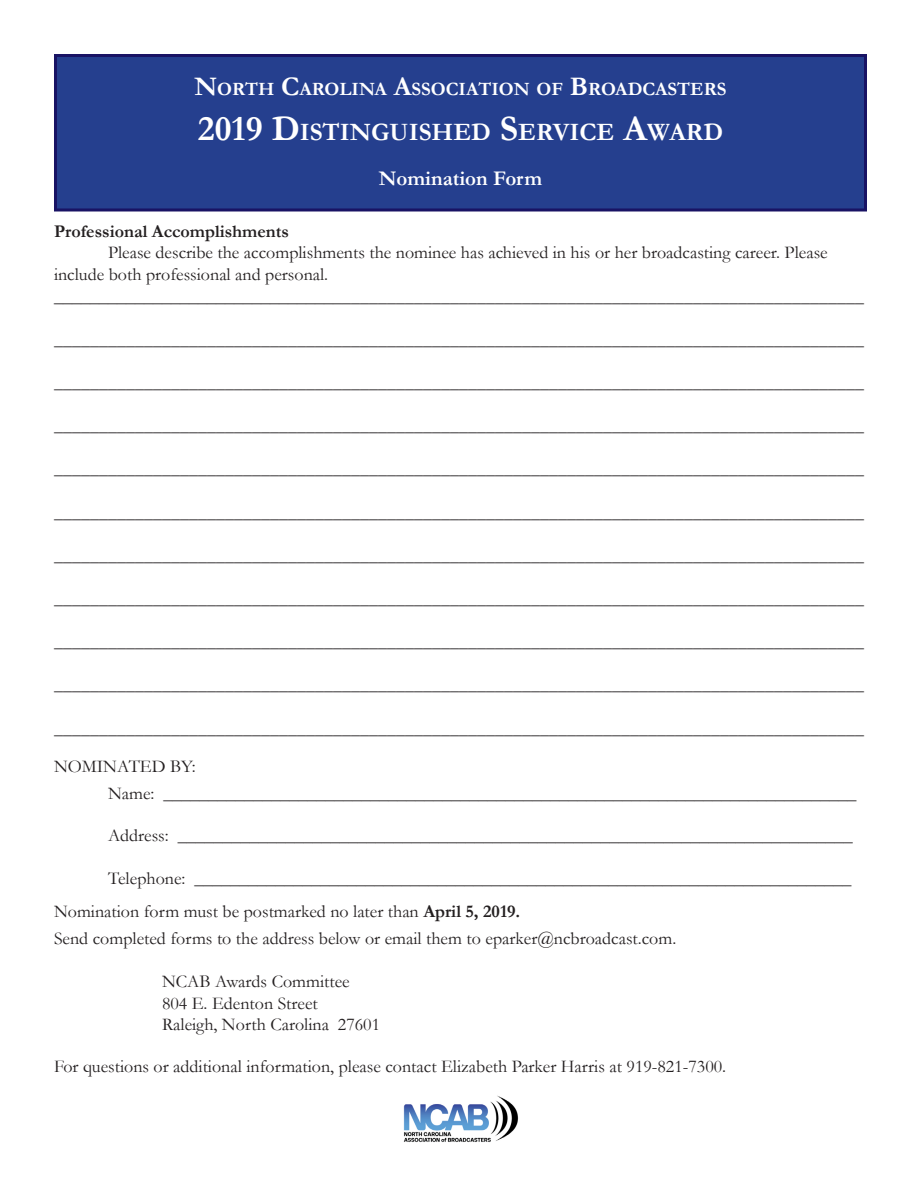
<style>
.page{position:relative;width:918px;height:1188px;background:#fff}
.page>*{position:absolute;margin:0;border:0;box-sizing:border-box;transform-origin:0 0}
.t1{font:700 25.2px "Garamond";color:#fff}
.t2{font:700 21px "Garamond";color:#fff}
.t3{font:700 18.9px "Garamond";color:#fff}
.t4{font:18px "Times";color:#231f20}
.t5{font:18px/21.6px "Garamond";color:#231f20}
.t6{font:700 18px "Garamond";color:#231f20}
.s1{font-size:27px}
.s2{font-size:36px}
.s3{font-family:"Garamond"}
.s4{font-weight:700}
</style>
<div class="page">
<div style="left:56px;top:56px;width:810px;height:154px;background:#253f8e"></div>
<div style="left:54px;top:54px;width:813px;height:157px;border:3px solid #191364"></div>
<img style="left:403px;top:1095px;width:116px;height:48px">
<p class="t3" style="left:194px;top:77px;width:534px"><span class="s1">N</span>ORTH <span class="s1">C</span>AROLINA <span class="s1">A</span>SSOCIATION OF <span class="s1">B</span>ROADCASTERS</p>
<p class="t1" style="left:198px;top:116px;width:527px"><span class="s2">2019 D</span>ISTINGUISHED <span class="s2">S</span>ERVICE <span class="s2">A</span>WARD</p>
<p class="t2" style="left:379px;top:165px;width:165px">Nomination Form</p>
<p class="t6" style="left:54px;top:220px;width:236px">Professional Accomplishments</p>
<p class="t5" style="left:54px;top:242px;width:775px;text-indent:54px">Please describe the accomplishments the nominee has achieved in his or her broadcasting career. Please include both professional and personal.</p>
<p class="t4" style="left:54px;top:279px;width:811px"><span class="s3">________________________________</span>__________________________________________________________</p>
<p class="t4" style="left:54px;top:322px;width:811px">__________________________________________________________________________________________</p>
<p class="t4" style="left:54px;top:365px;width:811px">__________________________________________________________________________________________</p>
<p class="t4" style="left:54px;top:408px;width:811px">__________________________________________________________________________________________</p>
<p class="t4" style="left:54px;top:451px;width:811px">__________________________________________________________________________________________</p>
<p class="t4" style="left:54px;top:495px;width:811px">__________________________________________________________________________________________</p>
<p class="t4" style="left:54px;top:538px;width:811px">__________________________________________________________________________________________</p>
<p class="t4" style="left:54px;top:581px;width:811px">__________________________________________________________________________________________</p>
<p class="t4" style="left:54px;top:624px;width:811px">__________________________________________________________________________________________</p>
<p class="t4" style="left:54px;top:667px;width:811px">__________________________________________________________________________________________</p>
<p class="t4" style="left:54px;top:711px;width:811px">__________________________________________________________________________________________</p>
<p class="t5" style="left:54px;top:755px;width:143px">NOMINATED BY:</p>
<p class="t5" style="left:108px;top:782px;width:750px">Name: _____________________________________________________________________________</p>
<p class="t5" style="left:108px;top:825px;width:746px">Address: ___________________________________________________________________________</p>
<p class="t5" style="left:108px;top:867px;width:745px">Telephone: _________________________________________________________________________</p>
<p class="t5" style="left:54px;top:900px;width:468px">Nomination form must be postmarked no later than <span class="s4">April 5, 2019.</span></p>
<p class="t5" style="left:54px;top:927px;width:624px">Send completed forms to the address below or email them to eparker@ncbroadcast.com.</p>
<p class="t5" style="left:162px;top:970px;width:189px">NCAB Awards Committee</p>
<p class="t5" style="left:162px;top:992px;width:157px">804 E. Edenton Street</p>
<p class="t5" style="left:162px;top:1014px;width:220px">Raleigh, North Carolina 27601</p>
<p class="t5" style="left:54px;top:1056px;width:674px">For questions or additional information, please contact Elizabeth Parker Harris at 919-821-7300.</p>
</div>
